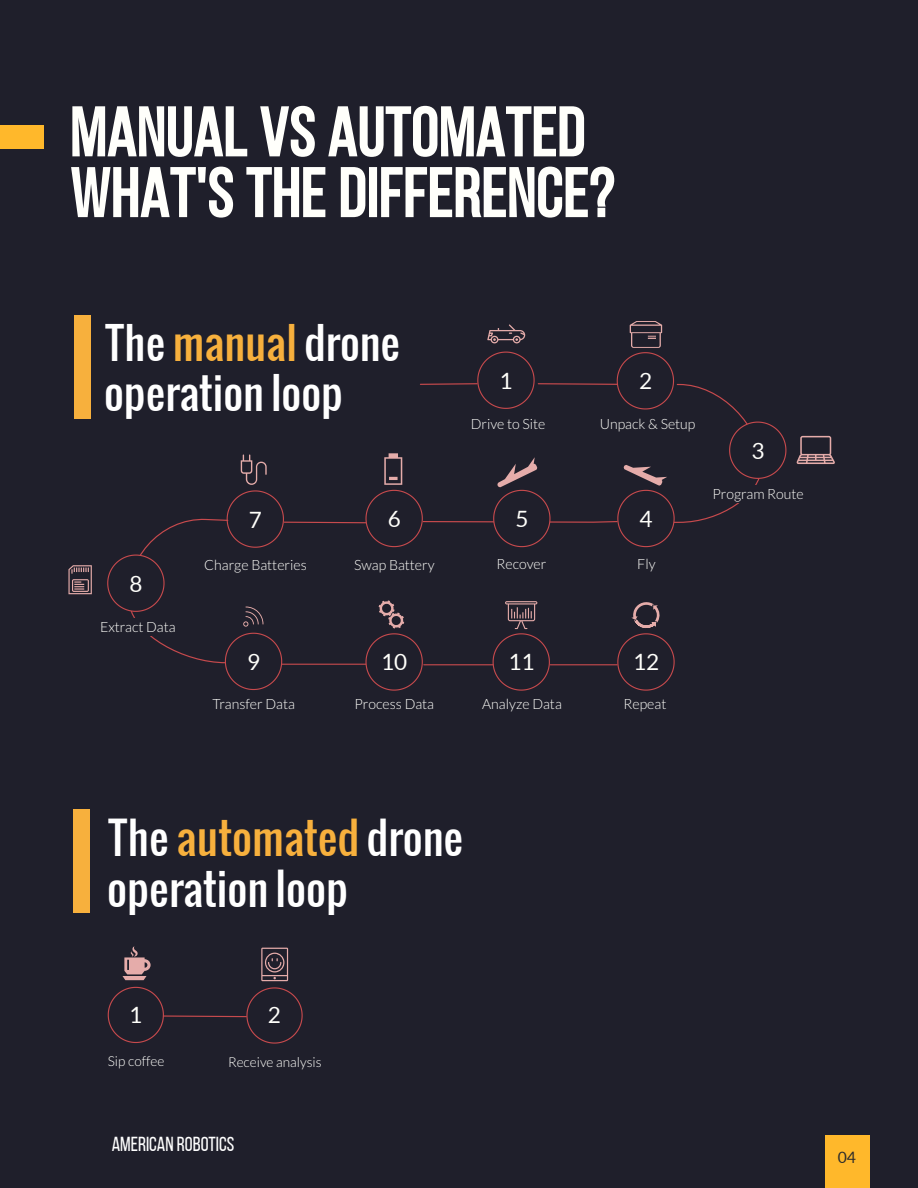
<style>
.page{position:relative;width:918px;height:1188px;background:#1f1f2b}
.page>*{position:absolute;margin:0;border:0;box-sizing:border-box;transform-origin:0 0}
.t1{font:42.75px/50.7px "Oswald";color:#fff}
.t2{font:42.3px/50.6px "Oswald";color:#fff}
.t3{font:22.5px "Lato";color:#fffffb}
.t4{font:20.25px "Bebas Neue";color:#fff}
.t5{font:15.75px "Lato";color:#2b2b2b}
.t6{font:300 14.1px "Lato";color:#fffffb}
.t7{font:300 13.65px "Lato";color:#fffffb}
.s1{color:#f7b03d}
</style>
<div class="page">
<svg style="left:72px;top:106px;width:512px;height:51px"></svg>
<svg style="left:71px;top:167px;width:543px;height:51px"></svg>
<div style="left:0;top:125px;width:44px;height:24px;background:#ffb82b"></div>
<div style="left:825px;top:1135px;width:45px;height:53px;background:#ffb82b"></div>
<div style="left:74px;top:315px;width:17px;height:104px;background:#f7b03d"></div>
<svg style="left:797px;top:436px;width:38px;height:28px"></svg>
<svg style="left:68px;top:565px;width:24px;height:29px"></svg>
<svg style="left:107px;top:321px;width:679px;height:370px"></svg>
<svg style="left:108px;top:987px;width:195px;height:57px"></svg>
<svg style="left:122px;top:946px;width:29px;height:34px"></svg>
<svg style="left:261px;top:948px;width:27px;height:33px"></svg>
<div style="left:73px;top:809px;width:17px;height:104px;background:#f7b03d"></div>
<h2 class="t2" style="left:104px;top:316px;width:298px">The <span class="s1">manual</span> drone operation loop</h2>
<h3 class="t3" style="left:500px;top:368px;width:15px">1</h3>
<h3 class="t3" style="left:639px;top:369px;width:15px">2</h3>
<p class="t6" style="left:471px;top:417px;width:76px">Drive to Site</p>
<p class="t6" style="left:600px;top:416px;width:97px">Unpack &amp; Setup</p>
<h3 class="t3" style="left:249px;top:507px;width:15px">7</h3>
<h3 class="t3" style="left:515px;top:506px;width:15px">5</h3>
<h3 class="t3" style="left:640px;top:506px;width:15px">4</h3>
<h3 class="t3" style="left:388px;top:506px;width:15px">6</h3>
<h3 class="t3" style="left:129px;top:571px;width:15px">8</h3>
<p class="t6" style="left:100px;top:620px;width:77px">Extract Data</p>
<p class="t6" style="left:204px;top:558px;width:104px">Charge Batteries</p>
<p class="t6" style="left:354px;top:557px;width:82px">Swap Battery</p>
<h3 class="t3" style="left:247px;top:649px;width:15px">9</h3>
<h3 class="t3" style="left:381px;top:650px;width:28px">10</h3>
<p class="t6" style="left:497px;top:557px;width:51px">Recover</p>
<p class="t6" style="left:637px;top:557px;width:20px">Fly</p>
<h3 class="t3" style="left:508px;top:650px;width:28px">11</h3>
<h3 class="t3" style="left:633px;top:650px;width:28px">12</h3>
<p class="t6" style="left:212px;top:697px;width:84px">Transfer Data</p>
<p class="t6" style="left:355px;top:697px;width:81px">Process Data</p>
<p class="t6" style="left:482px;top:697px;width:81px">Analyze Data</p>
<p class="t6" style="left:624px;top:697px;width:44px">Repeat</p>
<h3 class="t3" style="left:751px;top:438px;width:15px">3</h3>
<p class="t6" style="left:712px;top:487px;width:93px">Program Route</p>
<h1 class="t1" style="left:107px;top:811px;width:358px">The <span class="s1">automated</span> drone operation loop</h1>
<h3 class="t3" style="left:129px;top:1002px;width:15px">1</h3>
<p class="t7" style="left:108px;top:1054px;width:58px">Sip coffee</p>
<h3 class="t3" style="left:268px;top:1003px;width:15px">2</h3>
<p class="t7" style="left:228px;top:1055px;width:95px">Receive analysis</p>
<h3 class="t4" style="left:112px;top:1133px;width:124px">AMERICAN ROBOTICS</h3>
<p class="t5" style="left:838px;top:1149px;width:20px">04</p>
</div>
